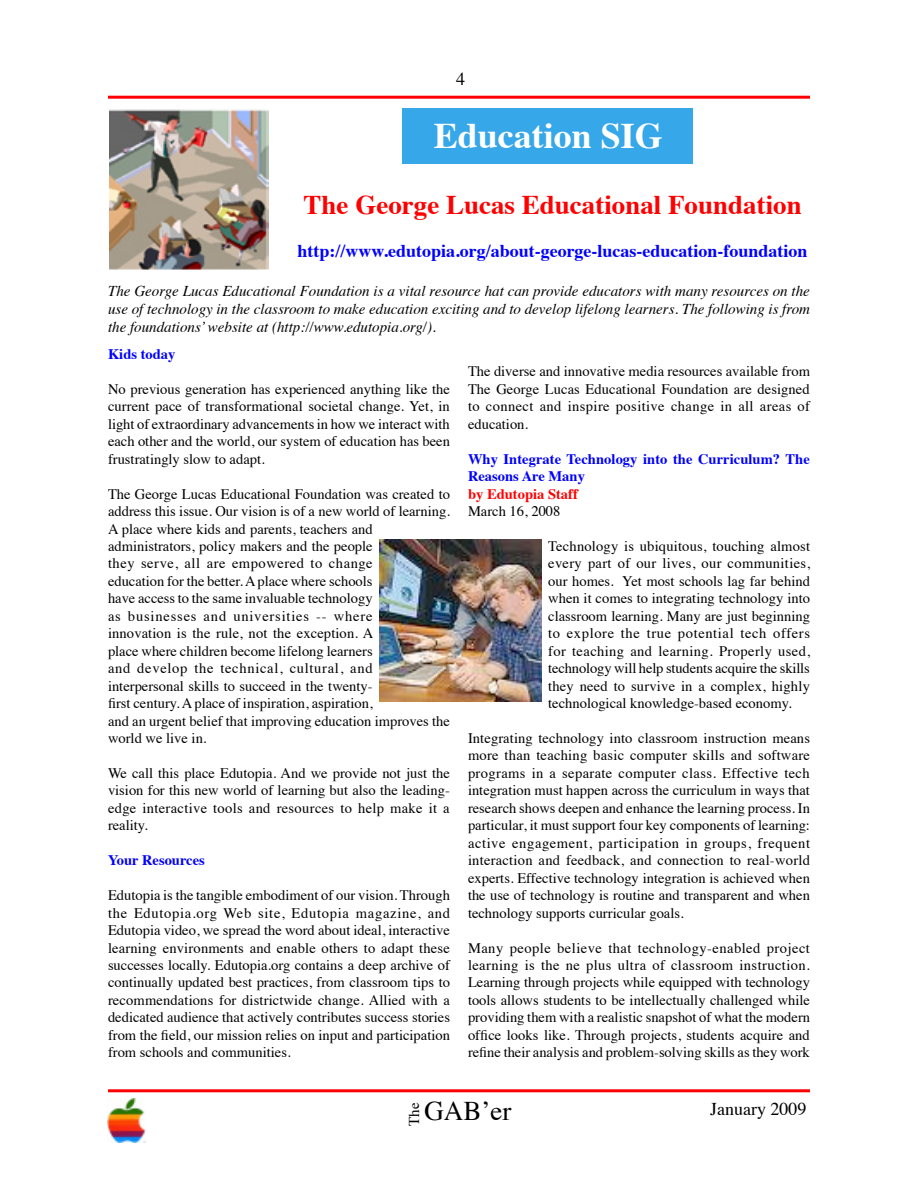
<style>
.page{position:relative;width:918px;height:1188px;background:#fff}
.page>*{position:absolute;margin:0;border:0;box-sizing:border-box;transform-origin:0 0}
.t1{font:700 36px "Times";color:#fff}
.t2{font:700 27px "Times";color:#f00}
.t3{font:27px "Times";color:#000}
.t4{font:700 18px "Times";color:#00f}
.t5{font:18px "Times";color:#000}
.t6{font:italic 15px/18px "Times";color:#000;text-align:justify}
.t7{font:15px "Times";color:#000}
.t8{font:14.55px/17.4px "Times";color:#000;text-align:justify}
.t9{font:700 14.55px/17.4px "Times";letter-spacing:.005em;color:#00f}
.t10{font:700 14.55px "Times";color:#f00}
</style>
<div class="page">
<img style="left:108px;top:1099px;width:38px;height:43px">
<hr style="left:108px;top:96px;width:702px;height:3px;background:#f00">
<hr style="left:108px;top:1089px;width:702px;height:3px;background:#f00">
<div style="left:403px;top:108px;width:290px;height:56px;background:#36a7e9"></div>
<img style="left:110px;top:109px;width:158px;height:161px">
<img style="left:380px;top:540px;width:161px;height:162px">
<p class="t5" style="left:456px;top:62px;width:10px">4</p>
<h1 class="t1" style="left:434px;top:101px;width:231px">Education SIG</h1>
<h2 class="t2" style="left:304px;top:179px;width:500px">The George Lucas Educational Foundation</h2>
<p class="t4" style="left:298px;top:234px;width:512px">http://www.edutopia.org/about-george-lucas-education-foundation</p>
<p class="t6" style="left:108px;top:281px;width:703px">The George Lucas Educational Foundation is a vital resource hat can provide educators with many resources on the use of technology in the classroom to make education exciting and to develop lifelong learners. The following is from the foundations’ website at (http://www.edutopia.org/).</p>
<p class="t9" style="left:108px;top:344px;width:69px">Kids today</p>
<p class="t8" style="left:108px;top:379px;width:344px">No previous generation has experienced anything like the current pace of transformational societal change. Yet, in light of extraordinary advancements in how we interact with each other and the world, our system of education has been frustratingly slow to adapt.</p>
<p class="t8" style="left:108px;top:484px;width:343px;text-align:left">The George Lucas Educational Foundation was created to address this issue. Our vision is of a new world of learning.<br>A place where kids and parents, teachers and administrators, policy makers and the people<br>they serve, all are empowered to change<br>education for the better. A place where schools<br>have access to the same invaluable technology<br>as businesses and universities -- where<br>innovation is the rule, not the exception. A<br>place where children become lifelong learners<br>and develop the technical, cultural, and interpersonal skills to succeed in the twenty-<br>first century. A place of inspiration, aspiration,<br>and an urgent belief that improving education improves the world we live in.</p>
<p class="t8" style="left:108px;top:763px;width:343px">We call this place Edutopia. And we provide not just the vision for this new world of learning but also the leading&shy;edge interactive tools and resources to help make it a reality.</p>
<p class="t9" style="left:108px;top:850px;width:98px">Your Resources</p>
<p class="t8" style="left:108px;top:885px;width:344px">Edutopia is the tangible embodiment of our vision. Through the Edutopia.org Web site, Edutopia magazine, and Edutopia video, we spread the word about ideal, interactive learning environments and enable others to adapt these successes locally. Edutopia.org contains a deep archive of continually updated best practices, from classroom tips to recommendations for districtwide change. Allied with a dedicated audience that actively contributes success stories from the field, our mission relies on input and participation from schools and communities.</p>
<p class="t8" style="left:468px;top:362px;width:344px">The diverse and innovative media resources available from The George Lucas Educational Foundation are designed to connect and inspire positive change in all areas of education.</p>
<p class="t9" style="left:468px;top:449px;width:343px">Why Integrate Technology into the Curriculum? The<br>Reasons Are Many</p>
<p class="t10" style="left:468px;top:480px;width:111px">by Edutopia Staff</p>
<p class="t8" style="left:468px;top:501px;width:94px">March 16, 2008</p>
<p class="t8" style="left:548px;top:536px;width:263px">Technology is ubiquitous, touching almost every part of our lives, our communities, our homes. Yet most schools lag far behind when it comes to integrating technology into classroom learning. Many are just beginning to explore the true potential tech offers for teaching and learning. Properly used, technology will help students acquire the skills they need to survive in a complex, highly technological knowledge-based economy.</p>
<p class="t8" style="left:468px;top:728px;width:344px">Integrating technology into classroom instruction means more than teaching basic computer skills and software programs in a separate computer class. Effective tech integration must happen across the curriculum in ways that research shows deepen and enhance the learning process. In particular, it must support four key components of learning: active engagement, participation in groups, frequent interaction and feedback, and connection to real-world experts. Effective technology integration is achieved when the use of technology is routine and transparent and when technology supports curricular goals.</p>
<p class="t8" style="left:468px;top:938px;width:344px">Many people believe that technology-enabled project learning is the ne plus ultra of classroom instruction.<br>Learning through projects while equipped with technology tools allows students to be intellectually challenged while providing them with a realistic snapshot of what the modern office looks like. Through projects, students acquire and refine their analysis and problem-solving skills as they work</p>
<p class="t7" style="left:400px;top:1126px;width:25px;rotate:-90deg">The</p>
<h2 class="t3" style="left:424px;top:1086px;width:88px">GAB’er</h2>
<p class="t5" style="left:710px;top:1092px;width:98px">January 2009</p>
</div>
